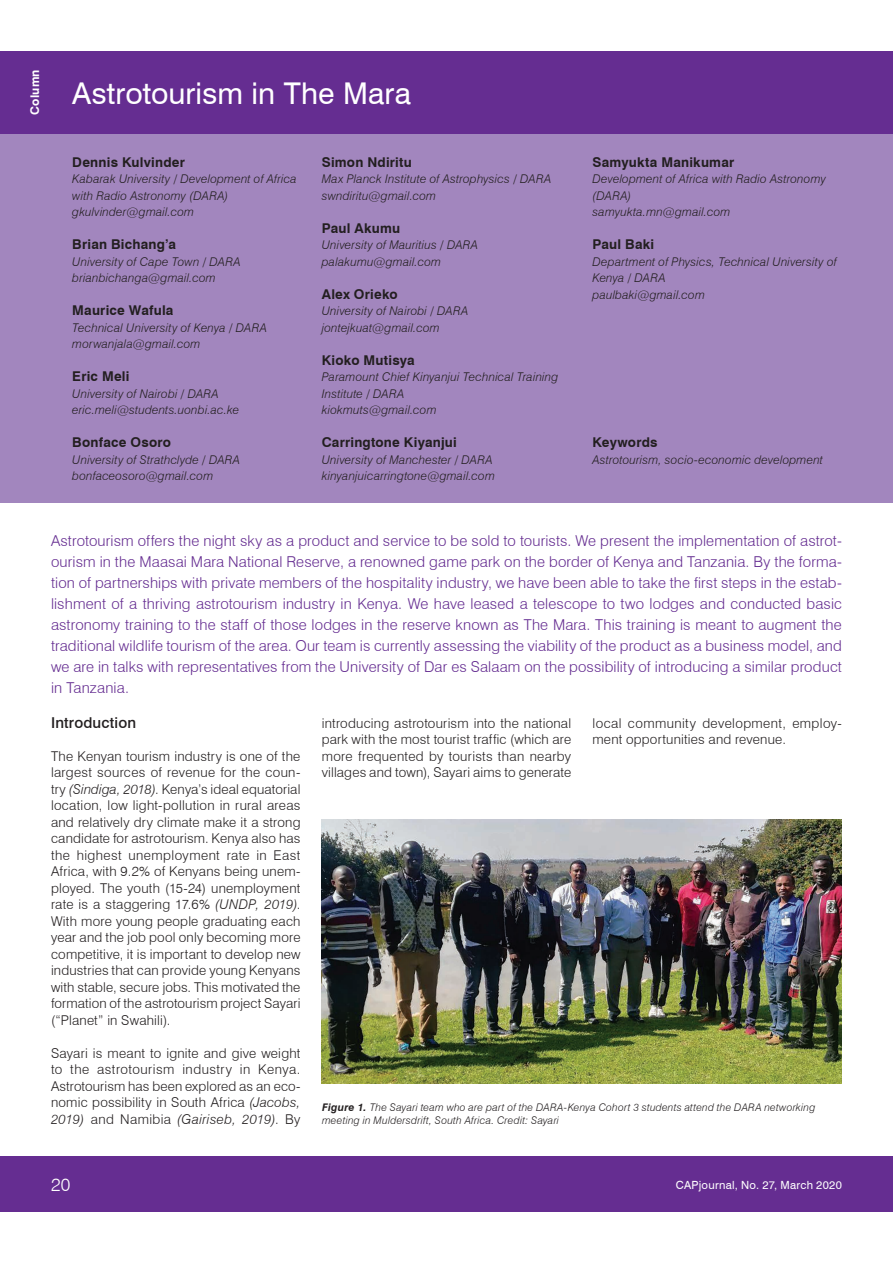
<style>
.page{position:relative;width:893px;height:1263px;background:#fff}
.page>*{position:absolute;margin:0;border:0;box-sizing:border-box;transform-origin:0 0}
.MAIN_TITLE_S721_BT_R{font:30px "Swiss 721 BT";letter-spacing:.005em;color:#fff}
.t1{font:300 18px "Swiss 721 BT";color:#fff}
.SUMMARY_S721_Lt_BT_L{font:300 15px/21px "Swiss 721 BT";letter-spacing:.01em;color:#652d91;text-align:justify}
.TITLES__Body_text__S{font:500 15px "Swiss 721 BT";letter-spacing:.01em;color:#231f20}
.BODY_TEXT_S721_Lt_BT{font:300 13.5px/16.5px "Swiss 721 BT";letter-spacing:.015em;color:#231f20;text-align:justify}
.TITLES_AUTHOR_CONTAC{font:700 13.5px "Swiss 721 BT";letter-spacing:.015em;color:#231f20}
.TITLES_AUTHORS__CONT{font:700 13.5px "Swiss 721 BT";letter-spacing:.015em;color:#231f20}
.CONTACTS_KEYWORDS__A{font:italic 300 12px/16.5px "Swiss 721 BT";letter-spacing:.015em;color:#231f20}
.SECTIONS_S721_BT_Bol{font:700 12px "Swiss 721 BT";letter-spacing:.02em;color:#fff}
.t2{font:11.25px "Swiss 721 BT";letter-spacing:.025em;color:#fff}
.CAPTIONS_S721_Lt_BT{font:italic 300 10.5px/13.5px "Swiss 721 BT";letter-spacing:.02em;color:#231f20}
.s1{font-style:italic}
.s2{font-weight:700}
</style>
<div class="page">
<div style="left:0;top:1157px;width:893px;height:55px;background:#652d91"></div>
<div style="left:0;top:123px;width:893px;height:380px;background:#a286be"></div>
<div style="left:0;top:51px;width:893px;height:83px;background:#652d91"></div>
<img style="left:322px;top:820px;width:520px;height:264px">
<p class="SECTIONS_S721_BT_Bol" style="left:28px;top:115px;width:47px;rotate:-90deg">Column</p>
<p class="MAIN_TITLE_S721_BT_R" style="left:72px;top:75px;width:340px">Astrotourism in The Mara</p>
<p class="TITLES_AUTHOR_CONTAC" style="left:72px;top:154px;width:114px">Dennis Kulvinder</p>
<p class="CONTACTS_KEYWORDS__A" style="left:72px;top:170px;width:226px">Kabarak University / Development of Africa with Radio Astronomy (DARA) gkulvinder@gmail.com</p>
<p class="TITLES_AUTHOR_CONTAC" style="left:72px;top:236px;width:105px">Brian Bichang’a</p>
<p class="CONTACTS_KEYWORDS__A" style="left:72px;top:253px;width:170px">University of Cape Town / DARA brianbichanga@gmail.com</p>
<p class="TITLES_AUTHOR_CONTAC" style="left:72px;top:302px;width:103px">Maurice Wafula</p>
<p class="CONTACTS_KEYWORDS__A" style="left:72px;top:319px;width:196px">Technical University of Kenya / DARA morwanjala@gmail.com</p>
<p class="TITLES_AUTHOR_CONTAC" style="left:72px;top:368px;width:59px">Eric Meli</p>
<p class="CONTACTS_KEYWORDS__A" style="left:72px;top:385px;width:169px">University of Nairobi / DARA eric.meli@students.uonbi.ac.ke</p>
<p class="TITLES_AUTHOR_CONTAC" style="left:72px;top:434px;width:100px">Bonface Osoro</p>
<p class="CONTACTS_KEYWORDS__A" style="left:72px;top:451px;width:169px">University of Strathclyde / DARA</p>
<p class="CONTACTS_KEYWORDS__A" style="left:72px;top:467px;width:142px">bonfaceosoro@gmail.com</p>
<p class="TITLES_AUTHOR_CONTAC" style="left:322px;top:154px;width:92px">Simon Ndiritu</p>
<p class="CONTACTS_KEYWORDS__A" style="left:322px;top:170px;width:231px">Max Planck Institute of Astrophysics / DARA swndiritu@gmail.com</p>
<p class="TITLES_AUTHOR_CONTAC" style="left:322px;top:220px;width:80px">Paul Akumu</p>
<p class="CONTACTS_KEYWORDS__A" style="left:322px;top:236px;width:158px">University of Mauritius / DARA palakumu@gmail.com</p>
<p class="TITLES_AUTHOR_CONTAC" style="left:322px;top:286px;width:77px">Alex Orieko</p>
<p class="CONTACTS_KEYWORDS__A" style="left:322px;top:302px;width:148px">University of Nairobi / DARA</p>
<p class="CONTACTS_KEYWORDS__A" style="left:322px;top:319px;width:120px">jontejkuat@gmail.com</p>
<p class="TITLES_AUTHOR_CONTAC" style="left:322px;top:352px;width:94px">Kioko Mutisya</p>
<p class="CONTACTS_KEYWORDS__A" style="left:322px;top:368px;width:238px">Paramount Chief Kinyanjui Technical Training<br>Institute / DARA</p>
<p class="CONTACTS_KEYWORDS__A" style="left:322px;top:401px;width:116px">kiokmuts@gmail.com</p>
<p class="TITLES_AUTHOR_CONTAC" style="left:322px;top:434px;width:137px">Carringtone Kiyanjui</p>
<p class="CONTACTS_KEYWORDS__A" style="left:322px;top:451px;width:172px">University of Manchester / DARA</p>
<p class="CONTACTS_KEYWORDS__A" style="left:322px;top:467px;width:175px">kinyanjuicarringtone@gmail.com</p>
<p class="TITLES_AUTHOR_CONTAC" style="left:592px;top:154px;width:143px">Samyukta Manikumar</p>
<p class="CONTACTS_KEYWORDS__A" style="left:592px;top:170px;width:235px">Development of Africa with Radio Astronomy (DARA)<br>samyukta.mn@gmail.com</p>
<p class="TITLES_AUTHOR_CONTAC" style="left:592px;top:236px;width:63px">Paul Baki</p>
<p class="CONTACTS_KEYWORDS__A" style="left:592px;top:253px;width:246px">Department of Physics, Technical University of<br>Kenya / DARA<br>paulbaki@gmail.com</p>
<p class="TITLES_AUTHORS__CONT" style="left:592px;top:434px;width:67px">Keywords</p>
<p class="CONTACTS_KEYWORDS__A" style="left:592px;top:451px;width:232px">Astrotourism, socio-economic development</p>
<p class="SUMMARY_S721_Lt_BT_L" style="left:51px;top:530px;width:792px">Astrotourism offers the night sky as a product and service to be sold to tourists. We present the implementation of astrot&shy;ourism in the Maasai Mara National Reserve, a renowned game park on the border of Kenya and Tanzania. By the forma&shy;tion of partnerships with private members of the hospitality industry, we have been able to take the first steps in the estab&shy;lishment of a thriving astrotourism industry in Kenya. We have leased a telescope to two lodges and conducted basic astronomy training to the staff of those lodges in the reserve known as The Mara. This training is meant to augment the traditional wildlife tourism of the area. Our team is currently assessing the viability of the product as a business model, and we are in talks with representatives from the University of Dar es Salaam on the possibility of introducing a similar product in Tanzania.</p>
<p class="TITLES__Body_text__S" style="left:51px;top:713px;width:87px">Introduction</p>
<p class="BODY_TEXT_S721_Lt_BT" style="left:51px;top:747px;width:251px">The Kenyan tourism industry is one of the largest sources of revenue for the coun&shy;try <span class="s1">(Sindiga, 2018)</span>. Kenya’s ideal equatorial location, low light-pollution in rural areas and relatively dry climate make it a strong candidate for astrotourism. Kenya also has the highest unemployment rate in East Africa, with 9.2% of Kenyans being unem&shy;ployed. The youth (15-24) unemployment rate is a staggering 17.6% <span class="s1">(UNDP, 2019)</span>.<br>With more young people graduating each year and the job pool only becoming more competitive, it is important to develop new industries that can provide young Kenyans with stable, secure jobs. This motivated the formation of the astrotourism project Sayari (“Planet” in Swahili).</p>
<p class="BODY_TEXT_S721_Lt_BT" style="left:51px;top:1044px;width:251px">Sayari is meant to ignite and give weight to the astrotourism industry in Kenya.<br>Astrotourism has been explored as an eco&shy;nomic possibility in South Africa <span class="s1">(Jacobs, 2019)</span> and Namibia <span class="s1">(Gairiseb, 2019)</span>. By</p>
<p class="BODY_TEXT_S721_Lt_BT" style="left:322px;top:714px;width:251px">introducing astrotourism into the national park with the most tourist traffic (which are more frequented by tourists than nearby villages and town), Sayari aims to generate</p>
<p class="BODY_TEXT_S721_Lt_BT" style="left:592px;top:714px;width:251px">local community development, employ&shy;ment opportunities and revenue.</p>
<p class="CAPTIONS_S721_Lt_BT" style="left:322px;top:1100px;width:495px"><span class="s2">Figure 1.</span> The Sayari team who are part of the DARA-Kenya Cohort 3 students attend the DARA networking meeting in Muldersdrift, South Africa. Credit: Sayari</p>
<h2 class="t1" style="left:51px;top:1174px;width:21px">20</h2>
<p class="t2" style="left:676px;top:1178px;width:168px">CAPjournal, No. 27, March 2020</p>
</div>
